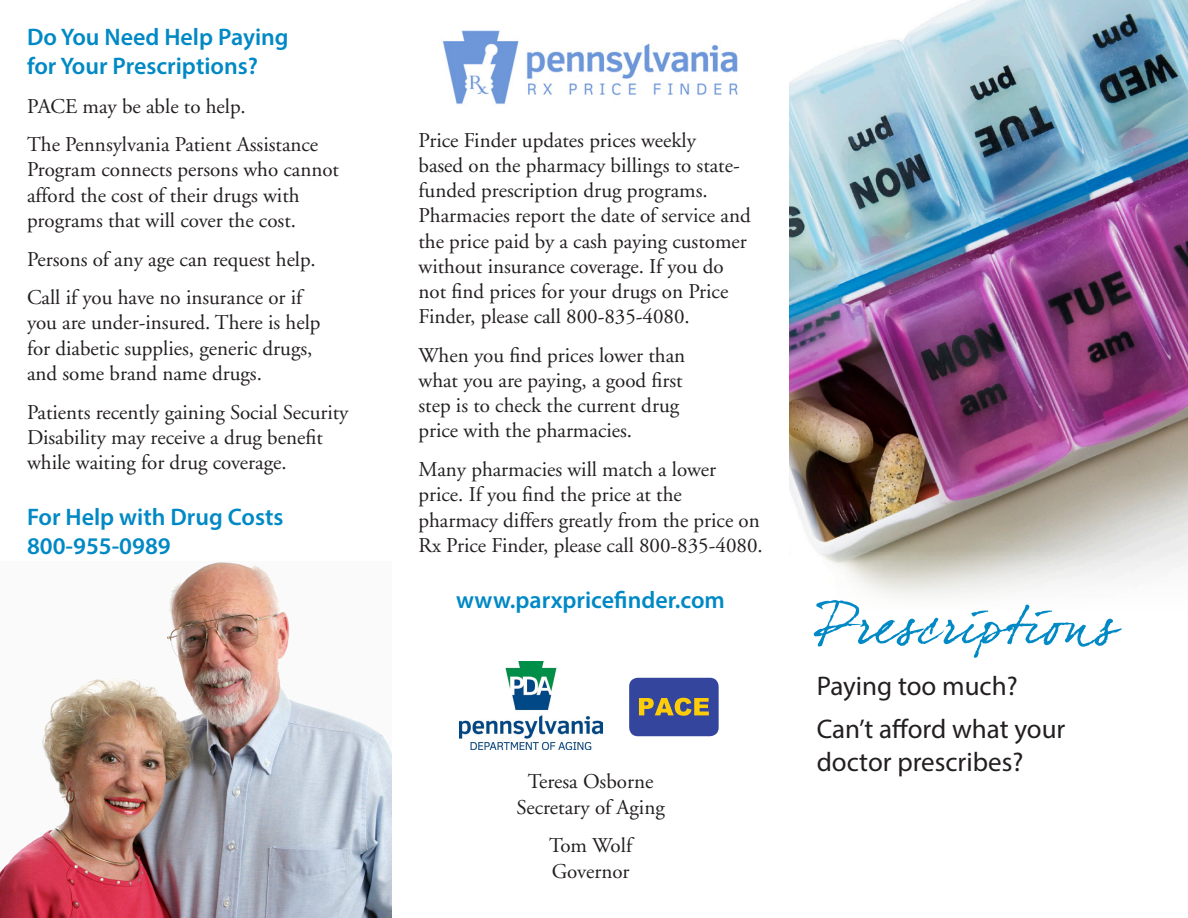
<style>
.page{position:relative;width:1188px;height:918px;background:#fff}
.page>*{position:absolute;margin:0;border:0;box-sizing:border-box;transform-origin:0 0}
.Sub_Heading{font:27px/32.4px "Myriad Pro";color:#231f20}
.Heading{font:600 24px/28.8px "Myriad Pro";color:#0189c5}
.Text{font:21px/25.2px "Adobe Garamond";color:#231f20}
</style>
<div class="page">
<img style="left:0;top:562px;width:392px;height:356px">
<img style="left:790px;top:0;width:398px;height:597px">
<img style="left:442px;top:30px;width:296px;height:75px">
<svg style="left:814px;top:600px;width:308px;height:58px"></svg>
<img style="left:460px;top:661px;width:142px;height:88px">
<div style="left:629px;top:678px;width:90px;height:58px;background:#33459d;border-radius:9px"></div>
<svg style="left:639px;top:698px;width:70px;height:18px"></svg>
<p class="Heading" style="left:27px;top:22px;width:263px">Do You Need Help Paying for Your Prescriptions?</p>
<p class="Text" style="left:27px;top:94px;width:220px">PACE may be able to help.</p>
<p class="Text" style="left:27px;top:132px;width:314px">The Pennsylvania Patient Assistance Program connects persons who cannot afford the cost of their drugs with programs that will cover the cost.</p>
<p class="Text" style="left:27px;top:247px;width:290px">Persons of any age can request help.</p>
<p class="Text" style="left:27px;top:285px;width:295px">Call if you have no insurance or if you are under-insured. There is help for diabetic supplies, generic drugs, and some brand name drugs.</p>
<p class="Text" style="left:27px;top:400px;width:323px">Patients recently gaining Social Security<br>Disability may receive a drug benefit while waiting for drug coverage.</p>
<p class="Heading" style="left:27px;top:502px;width:258px">For Help with Drug Costs<br>800-955-0989</p>
<p class="Text" style="left:418px;top:128px;width:334px">Price Finder updates prices weekly<br>based on the pharmacy billings to state&shy;funded prescription drug programs.<br>Pharmacies report the date of service and the price paid by a cash paying customer without insurance coverage. If you do not find prices for your drugs on Price Finder, please call 800-835-4080.</p>
<p class="Text" style="left:418px;top:343px;width:268px">When you find prices lower than what you are paying, a good first step is to check the current drug price with the pharmacies.</p>
<p class="Text" style="left:418px;top:457px;width:346px">Many pharmacies will match a lower price. If you find the price at the pharmacy differs greatly from the price on Rx Price Finder, please call 800-835-4080.</p>
<p class="Heading" style="left:456px;top:584px;width:270px">www.parxpricefinder.com</p>
<p class="Text" style="left:516px;top:770px;width:150px;text-align:center">Teresa Osborne<br>Secretary of Aging</p>
<p class="Text" style="left:549px;top:834px;width:85px">Tom Wolf<br>Governor</p>
<p class="Sub_Heading" style="left:817px;top:670px;width:202px">Paying too much?</p>
<p class="Sub_Heading" style="left:817px;top:713px;width:250px">Can’t afford what your doctor prescribes?</p>
</div>
